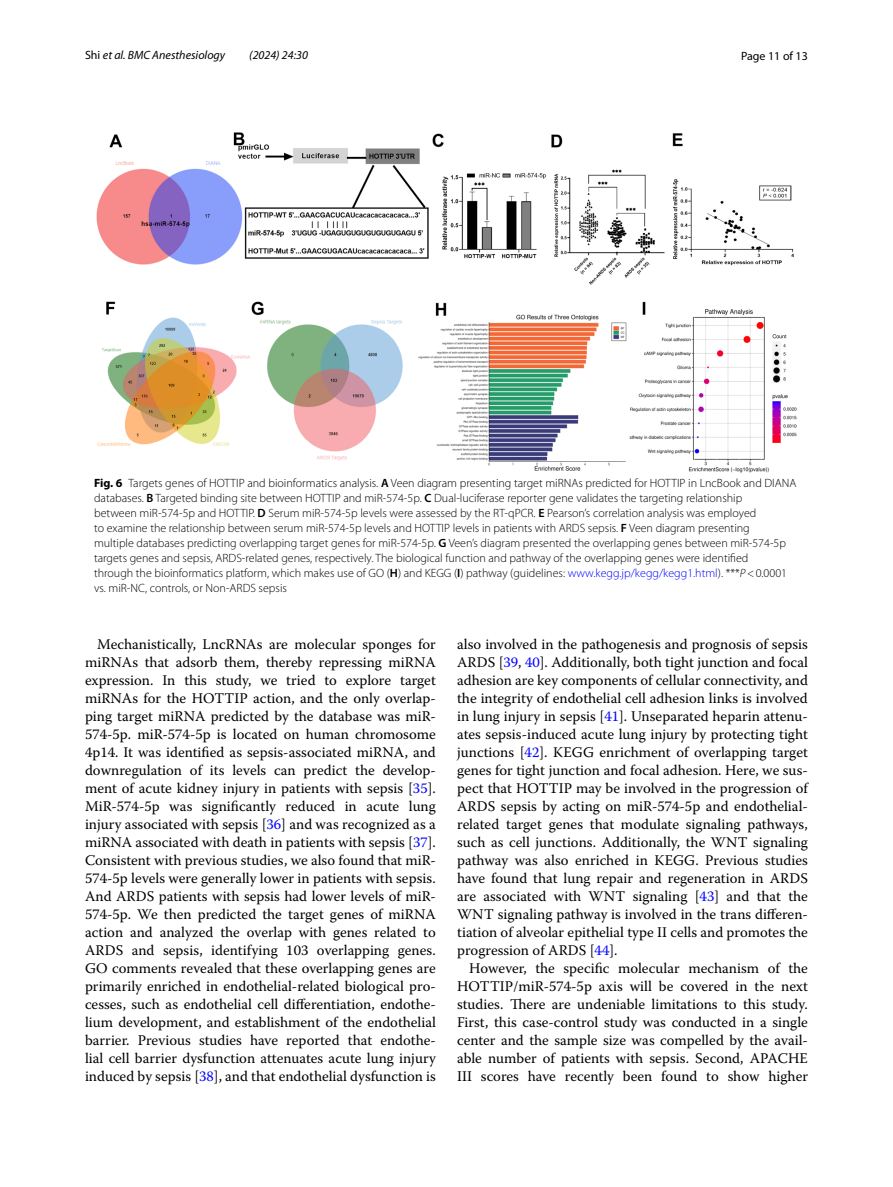
<style>
.page{position:relative;width:893px;height:1187px;background:#fff}
.page>*{position:absolute;margin:0;border:0;box-sizing:border-box;transform-origin:0 0}
.t1{font:14.7px/18px "Warnock Pro Regular 2";color:#000;text-align:justify}
.t2{font:300 12px/15px "Myriad Pro";color:#000}
.t3{font:italic 12px "Myriad Pro";color:#000}
.t4{font:12px "Myriad Pro";color:#000}
.s1{font-style:normal}
.s2{font-weight:700}
.s3{font-weight:600}
.s4{color:#00f}
.s5{font-style:italic}
</style>
<div class="page">
<img style="left:96px;top:133px;width:701px;height:339px">
<p class="t3" style="left:85px;top:48px;width:142px"><span class="s1">Shi</span> et al. BMC Anesthesiology</p>
<p class="t3" style="left:249px;top:48px;width:60px">(2024) 24:30</p>
<p class="t4" style="left:741px;top:48px;width:68px">Page 11 of 13</p>
<p class="t2" style="left:94px;top:476px;width:704px"><span class="s2">Fig. 6</span> Targets genes of HOTTIP and bioinformatics analysis. <span class="s3">A</span> Veen diagram presenting target miRNAs predicted for HOTTIP in LncBook and DIANA databases. <span class="s3">B</span> Targeted binding site between HOTTIP and miR-574-5p. <span class="s3">C</span> Dual-luciferase reporter gene validates the targeting relationship<br>between miR-574-5p and HOTTIP. <span class="s3">D</span> Serum miR-574-5p levels were assessed by the RT-qPCR. <span class="s3">E</span> Pearson’s correlation analysis was employed<br>to examine the relationship between serum miR-574-5p levels and HOTTIP levels in patients with ARDS sepsis. <span class="s3">F</span> Veen diagram presenting<br>multiple databases predicting overlapping target genes for miR-574-5p. <span class="s3">G</span> Veen’s diagram presented the overlapping genes between miR-574-5p targets genes and sepsis, ARDS-related genes, respectively. The biological function and pathway of the overlapping genes were identified<br>through the bioinformatics platform, which makes use of GO (<span class="s3">H</span>) and KEGG (<span class="s3">I</span>) pathway (guidelines: <span class="s4">www.kegg.jp/kegg/kegg1.html</span>). ***<span class="s5">P</span>&lt;0.0001 vs. miR-NC, controls, or Non-ARDS sepsis</p>
<p class="t1" style="left:85px;top:635px;width:352px;text-indent:12px">Mechanistically, LncRNAs are molecular sponges for miRNAs that adsorb them, thereby repressing miRNA expression. In this study, we tried to explore target miRNAs for the HOTTIP action, and the only overlap&shy;ping target miRNA predicted by the database was miR-574-5p. miR-574-5p is located on human chromosome 4p14. It was identified as sepsis-associated miRNA, and downregulation of its levels can predict the develop&shy;ment of acute kidney injury in patients with sepsis [<span class="s4">35</span>].<br>MiR-574-5p was significantly reduced in acute lung injury associated with sepsis [<span class="s4">36</span>] and was recognized as a miRNA associated with death in patients with sepsis [<span class="s4">37</span>].<br>Consistent with previous studies, we also found that miR-574-5p levels were generally lower in patients with sepsis.<br>And ARDS patients with sepsis had lower levels of miR-574-5p. We then predicted the target genes of miRNA action and analyzed the overlap with genes related to ARDS and sepsis, identifying 103 overlapping genes.<br>GO comments revealed that these overlapping genes are primarily enriched in endothelial-related biological pro&shy;cesses, such as endothelial cell differentiation, endothe&shy;lium development, and establishment of the endothelial barrier. Previous studies have reported that endothe&shy;lial cell barrier dysfunction attenuates acute lung injury induced by sepsis [<span class="s4">38</span>], and that endothelial dysfunction is</p>
<p class="t1" style="left:457px;top:635px;width:352px">also involved in the pathogenesis and prognosis of sepsis ARDS [<span class="s4">39</span>, <span class="s4">40</span>]. Additionally, both tight junction and focal adhesion are key components of cellular connectivity, and the integrity of endothelial cell adhesion links is involved in lung injury in sepsis [<span class="s4">41</span>]. Unseparated heparin attenu&shy;ates sepsis-induced acute lung injury by protecting tight junctions [<span class="s4">42</span>]. KEGG enrichment of overlapping target genes for tight junction and focal adhesion. Here, we sus&shy;pect that HOTTIP may be involved in the progression of ARDS sepsis by acting on miR-574-5p and endothelial&shy;related target genes that modulate signaling pathways, such as cell junctions. Additionally, the WNT signaling pathway was also enriched in KEGG. Previous studies have found that lung repair and regeneration in ARDS are associated with WNT signaling [<span class="s4">43</span>] and that the WNT signaling pathway is involved in the trans differen&shy;tiation of alveolar epithelial type II cells and promotes the progression of ARDS [<span class="s4">44</span>].</p>
<p class="t1" style="left:457px;top:959px;width:352px;text-indent:12px">However, the specific molecular mechanism of the HOTTIP/miR-574-5p axis will be covered in the next studies. There are undeniable limitations to this study.<br>First, this case-control study was conducted in a single center and the sample size was compelled by the avail&shy;able number of patients with sepsis. Second, APACHE III scores have recently been found to show higher</p>
</div>
